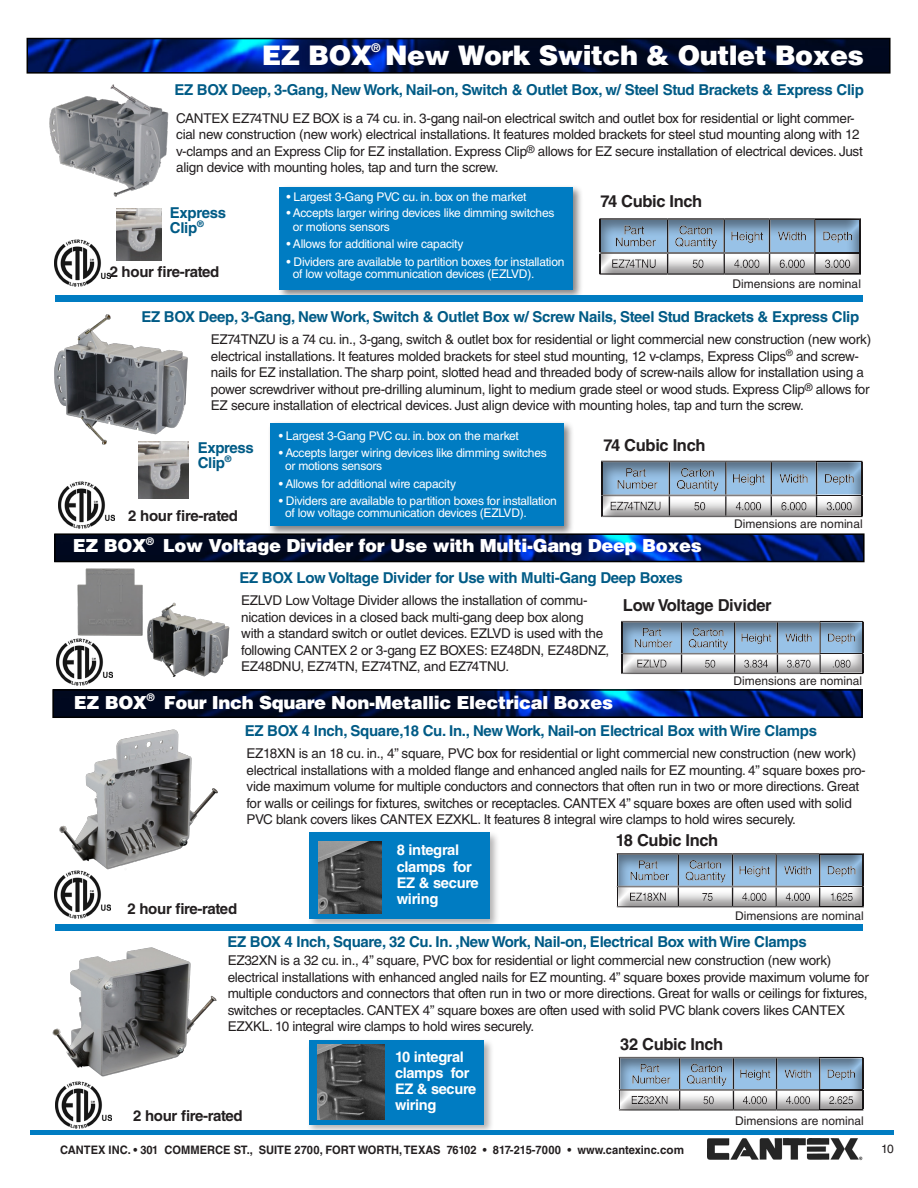
<style>
.page{position:relative;width:918px;height:1188px;background:#fff}
.page>*{position:absolute;margin:0;border:0;box-sizing:border-box;transform-origin:0 0}
.t1{font:900 27px "Helvetica LT Pro";letter-spacing:-.02em;color:#fff}
.t2{font:900 18px "Helvetica LT Pro";letter-spacing:-.02em;color:#fff}
.t3{font:700 16.5px "Helvetica LT Std";letter-spacing:-.02em;color:#231f20}
.t4{font:700 15px "Helvetica LT Std";letter-spacing:-.02em;color:#005b86}
.t5{font:700 15px "Helvetica LT Std";letter-spacing:-.02em;color:#231f20}
.t6{font:700 14.7px/16px "Helvetica LT Std";letter-spacing:-.02em;color:#fff}
.t7{font:700 14.55px/15.9px "Helvetica LT Std";letter-spacing:-.02em;color:#fff}
.t8{font:13.5px/16.5px "Helvetica LT Std";letter-spacing:-.02em;color:#231f20}
.t9{font:12px "Helvetica LT Std";letter-spacing:-.02em;color:#fff}
.t10{font:12px "Helvetica LT Std";color:#231f20}
.t11{font:900 12px "Helvetica LT Pro";color:#fff}
.t12{font:700 11.7px "Helvetica LT Std";color:#231f20;scale:.95 1}
</style>
<div class="page">
<div style="left:613px;top:853px;width:266px;height:68px;background:#231f20;opacity:.5"></div>
<div style="left:615px;top:1056px;width:263px;height:69px;background:#231f20;opacity:.5"></div>
<div style="left:307px;top:1039px;width:187px;height:96px;background:#231f20;opacity:.35"></div>
<div style="left:309px;top:1040px;width:175px;height:84px;background:#007cc2"></div>
<img style="left:317px;top:1044px;width:67px;height:76px">
<div style="left:307px;top:830px;width:194px;height:100px;background:#231f20;opacity:.35"></div>
<div style="left:310px;top:832px;width:180px;height:87px;background:#007cc2"></div>
<img style="left:318px;top:842px;width:64px;height:71px">
<img style="left:54px;top:873px;width:56px;height:45px">
<img style="left:55px;top:1104px;width:56px;height:25px">
<img style="left:56px;top:639px;width:41px;height:47px">
<img style="left:54px;top:314px;width:135px;height:140px">
<img style="left:58px;top:481px;width:57px;height:47px">
<img style="left:138px;top:442px;width:50px;height:57px">
<div style="left:268px;top:421px;width:306px;height:116px;background:#231f20;opacity:.55"></div>
<div style="left:270px;top:423px;width:293px;height:103px;background:#007cc2"></div>
<div style="left:588px;top:448px;width:290px;height:83px;background:#231f20;opacity:.5"></div>
<img style="left:52px;top:926px;width:169px;height:178px">
<img style="left:59px;top:729px;width:159px;height:144px">
<div style="left:587px;top:205px;width:290px;height:84px;background:#231f20;opacity:.5"></div>
<img style="left:49px;top:84px;width:120px;height:113px">
<img style="left:55px;top:240px;width:56px;height:47px">
<img style="left:117px;top:209px;width:45px;height:51px">
<div style="left:277px;top:185px;width:307px;height:116px;background:#231f20;opacity:.55"></div>
<div style="left:280px;top:187px;width:293px;height:103px;background:#007cc2"></div>
<img style="left:74px;top:520px;width:158px;height:158px">
<img style="left:707px;top:1139px;width:156px;height:21px">
<div style="left:30px;top:1130px;width:864px;height:5px;background:#007cc2"></div>
<img style="left:30px;top:41px;width:858px;height:30px">
<div style="left:27px;top:38px;width:864px;height:36px;border:2px solid #000"></div>
<img style="left:55px;top:692px;width:805px;height:23px">
<div style="left:52px;top:689px;width:811px;height:29px;border:2px solid #000"></div>
<div style="left:56px;top:924px;width:807px;height:6px;background:#007cc2"></div>
<img style="left:57px;top:536px;width:805px;height:23px">
<div style="left:54px;top:533px;width:811px;height:29px;border:2px solid #000"></div>
<div style="left:618px;top:614px;width:260px;height:74px;background:#231f20;opacity:.5"></div>
<div style="left:56px;top:295px;width:807px;height:7px;background:#007cc2"></div>
<p class="t1" style="left:262px;top:38px;width:111px">EZ BOX</p>
<p class="t11" style="left:371px;top:40px;width:11px">®</p>
<p class="t1" style="left:385px;top:38px;width:480px">New Work Switch &amp; Outlet Boxes</p>
<p class="t4" style="left:174px;top:81px;width:691px">EZ BOX Deep, 3-Gang, New Work, Nail-on, Switch &amp; Outlet Box, w/ Steel Stud Brackets &amp; Express Clip</p>
<p class="t8" style="left:176px;top:110px;width:688px">CANTEX EZ74TNU EZ BOX is a 74 cu. in. 3-gang nail-on electrical switch and outlet box for residential or light commer&shy;cial new construction (new work) electrical installations. It features molded brackets for steel stud mounting along with 12 v-clamps and an Express Clip for EZ installation. Express Clip<sup>®</sup> allows for EZ secure installation of electrical devices. Just align device with mounting holes, tap and turn the screw.</p>
<p class="t9" style="left:287px;top:190px;width:242px">• Largest 3-Gang PVC cu. in. box on the market</p>
<p class="t9" style="left:287px;top:206px;width:269px">• Accepts larger wiring devices like dimming switches</p>
<p class="t9" style="left:293px;top:219px;width:99px">or motions sensors</p>
<p class="t9" style="left:287px;top:237px;width:179px">• Allows for additional wire capacity</p>
<p class="t9" style="left:287px;top:254px;width:279px">• Dividers are available to partition boxes for installation</p>
<p class="t9" style="left:293px;top:267px;width:243px">of low voltage communication devices (EZLVD).</p>
<p class="t3" style="left:600px;top:191px;width:103px">74 Cubic Inch</p>
<p class="t4" style="left:170px;top:203px;width:58px">Express</p>
<p class="t4" style="left:170px;top:218px;width:35px">Clip<sup>®</sup></p>
<p class="t5" style="left:110px;top:262px;width:111px">2 hour fire-rated</p>
<p class="t10" style="left:733px;top:276px;width:130px">Dimensions are nominal</p>
<p class="t4" style="left:141px;top:307px;width:719px">EZ BOX Deep, 3-Gang, New Work, Switch &amp; Outlet Box w/ Screw Nails, Steel Stud Brackets &amp; Express Clip</p>
<p class="t8" style="left:211px;top:331px;width:662px">EZ74TNZU is a 74 cu. in., 3-gang, switch &amp; outlet box for residential or light commercial new construction (new work) electrical installations. It features molded brackets for steel stud mounting, 12 v-clamps, Express Clips<sup>®</sup> and screw&shy;nails for EZ installation. The sharp point, slotted head and threaded body of screw-nails allow for installation using a power screwdriver without pre-drilling aluminum, light to medium grade steel or wood studs. Express Clip<sup>®</sup> allows for EZ secure installation of electrical devices. Just align device with mounting holes, tap and turn the screw.</p>
<p class="t4" style="left:198px;top:439px;width:58px">Express</p>
<p class="t4" style="left:198px;top:454px;width:35px">Clip<sup>®</sup></p>
<p class="t5" style="left:128px;top:507px;width:111px">2 hour fire-rated</p>
<p class="t9" style="left:279px;top:429px;width:242px">• Largest 3-Gang PVC cu. in. box on the market</p>
<p class="t9" style="left:279px;top:445px;width:269px">• Accepts larger wiring devices like dimming switches</p>
<p class="t9" style="left:285px;top:459px;width:99px">or motions sensors</p>
<p class="t9" style="left:279px;top:476px;width:179px">• Allows for additional wire capacity</p>
<p class="t9" style="left:279px;top:494px;width:279px">• Dividers are available to partition boxes for installation</p>
<p class="t9" style="left:285px;top:506px;width:243px">of low voltage communication devices (EZLVD).</p>
<p class="t3" style="left:604px;top:435px;width:103px">74 Cubic Inch</p>
<p class="t2" style="left:73px;top:534px;width:630px">EZ BOX<sup>®</sup> Low Voltage Divider for Use with Multi-Gang Deep Boxes</p>
<p class="t4" style="left:239px;top:568px;width:445px">EZ BOX Low Voltage Divider for Use with Multi-Gang Deep Boxes</p>
<p class="t10" style="left:734px;top:517px;width:130px">Dimensions are nominal</p>
<p class="t8" style="left:241px;top:592px;width:370px">EZLVD Low Voltage Divider allows the installation of commu&shy;nication devices in a closed back multi-gang deep box along with a standard switch or outlet devices. EZLVD is used with the following CANTEX 2 or 3-gang EZ BOXES: EZ48DN, EZ48DNZ, EZ48DNU, EZ74TN, EZ74TNZ, and EZ74TNU.</p>
<p class="t3" style="left:623px;top:595px;width:150px">Low Voltage Divider</p>
<p class="t10" style="left:734px;top:674px;width:130px">Dimensions are nominal</p>
<p class="t2" style="left:74px;top:691px;width:541px">EZ BOX<sup>®</sup> Four Inch Square Non-Metallic Electrical Boxes</p>
<p class="t5" style="left:128px;top:899px;width:111px">2 hour fire-rated</p>
<p class="t4" style="left:245px;top:722px;width:574px">EZ BOX 4 Inch, Square,18 Cu. In., New Work, Nail-on Electrical Box with Wire Clamps</p>
<p class="t8" style="left:247px;top:745px;width:621px">EZ18XN is an 18 cu. in., 4” square, PVC box for residential or light commercial new construction (new work) electrical installations with a molded flange and enhanced angled nails for EZ mounting. 4” square boxes pro&shy;vide maximum volume for multiple conductors and connectors that often run in two or more directions. Great for walls or ceilings for fixtures, switches or receptacles. CANTEX 4” square boxes are often used with solid PVC blank covers likes CANTEX EZXKL. It features 8 integral wire clamps to hold wires securely.</p>
<p class="t3" style="left:616px;top:830px;width:104px">18 Cubic Inch</p>
<p class="t6" style="left:397px;top:842px;width:84px">8 integral clamps for<br>EZ &amp; secure wiring</p>
<p class="t10" style="left:735px;top:908px;width:130px">Dimensions are nominal</p>
<p class="t4" style="left:227px;top:932px;width:581px">EZ BOX 4 Inch, Square, 32 Cu. In. ,New Work, Nail-on, Electrical Box with Wire Clamps</p>
<p class="t8" style="left:228px;top:952px;width:643px">EZ32XN is a 32 cu. in., 4” square, PVC box for residential or light commercial new construction (new work) electrical installations with enhanced angled nails for EZ mounting. 4” square boxes provide maximum volume for multiple conductors and connectors that often run in two or more directions. Great for walls or ceilings for fixtures, switches or receptacles. CANTEX 4” square boxes are often used with solid PVC blank covers likes CANTEX EZXKL. 10 integral wire clamps to hold wires securely.</p>
<p class="t5" style="left:133px;top:1107px;width:111px">2 hour fire-rated</p>
<p class="t7" style="left:395px;top:1049px;width:83px">10 integral clamps for<br>EZ &amp; secure wiring</p>
<p class="t3" style="left:620px;top:1034px;width:105px">32 Cubic Inch</p>
<p class="t10" style="left:735px;top:1114px;width:130px">Dimensions are nominal</p>
<p class="t12" style="left:60px;top:1143px;width:658px">CANTEX INC. • 301 COMMERCE ST., SUITE 2700, FORT WORTH, TEXAS 76102 • 817-215-7000 • www.cantexinc.com</p>
<p class="t10" style="left:881px;top:1142px;width:14px">10</p>
</div>
